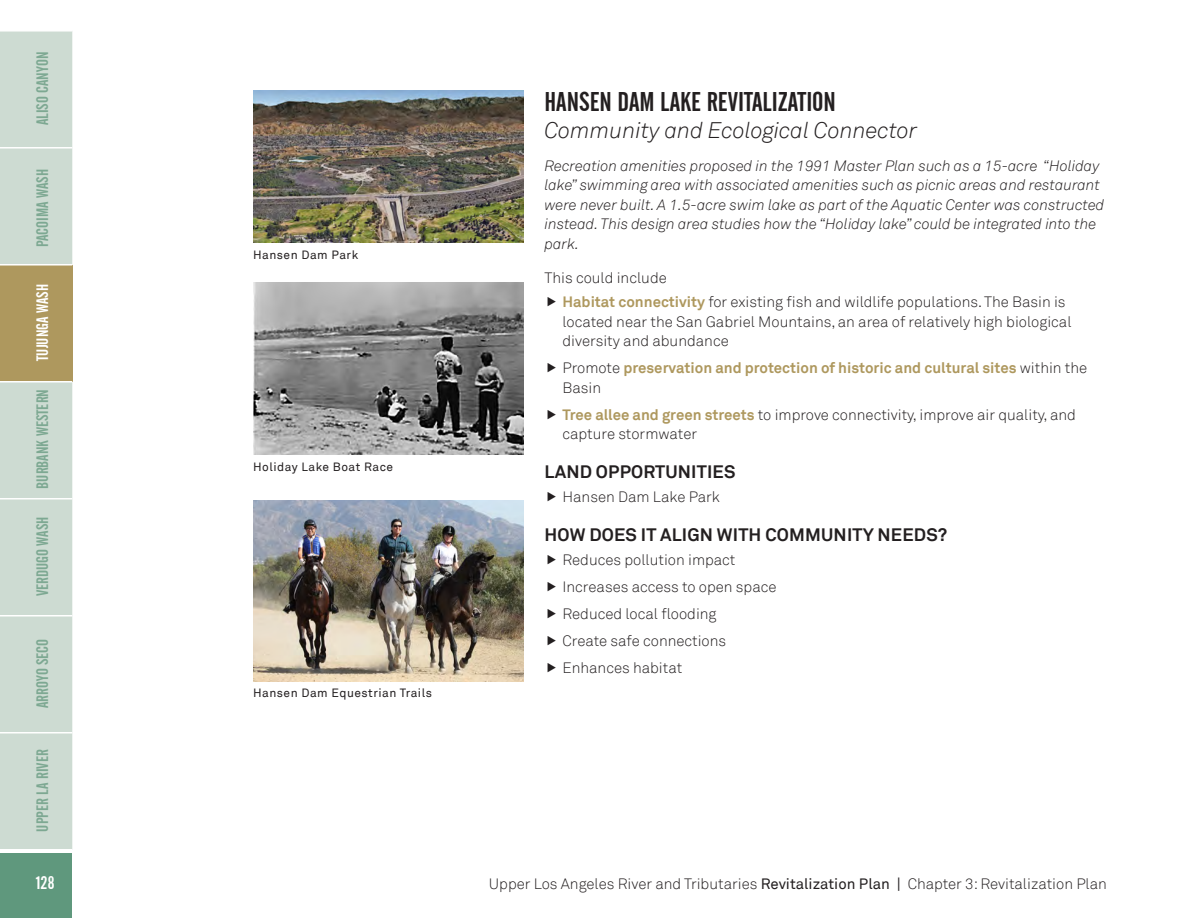
<style>
.page{position:relative;width:1188px;height:918px;background:#fff}
.page>*{position:absolute;margin:0;border:0;box-sizing:border-box;transform-origin:0 0}
.heading-_design_area{font:27px "Alternate Gothic No 2 BT";color:#231f20}
.heading_-_design_are{font:italic 300 22.5px "Akkurat TT";color:#231f20}
.heading_-_design_are-2{font:700 18px "Akkurat TT";letter-spacing:.01em;color:#231f20}
.t1{font:18px "Alternate Gothic No 2 BT";color:#fff}
.t2{font:16.5px "Alternate Gothic No 2 BT";color:#7da892}
.t3{font:16.5px "Alternate Gothic No 2 BT";color:#fff}
.body_text_less_space{font:300 15px/19.5px "Akkurat TT";color:#231f20}
.body_text_italics{font:italic 300 15px/19.5px "Akkurat TT";color:#231f20}
.t4{font:700 15px/19.5px "Akkurat TT";color:#ae985e}
.Bullet{font:12px "Akkurat TT";letter-spacing:.04em;color:#231f20}
.s1{font-weight:700;color:#ae985e}
.s2{font-weight:300;color:#231f20}
.s3{font-weight:400}
</style>
<div class="page">
<div style="left:0;top:32px;width:72px;height:817px;background:#cddbd2"></div>
<div style="left:0;top:265px;width:72px;height:117px;background:#ae985e"></div>
<hr style="left:0;top:147px;width:72px;height:2px;background:#fff">
<hr style="left:0;top:498px;width:72px;height:2px;background:#fff">
<hr style="left:0;top:615px;width:72px;height:2px;background:#fff">
<hr style="left:0;top:732px;width:72px;height:2px;background:#fff">
<hr style="left:0;top:264px;width:72px;height:2px;background:#fff">
<hr style="left:0;top:381px;width:72px;height:2px;background:#fff">
<img style="left:253px;top:501px;width:271px;height:181px">
<img style="left:253px;top:90px;width:270px;height:152px">
<img style="left:253px;top:283px;width:270px;height:172px">
<div style="left:0;top:853px;width:72px;height:65px;background:#5f987d"></div>
<p class="t2" style="left:33px;top:125px;width:75px;rotate:-90deg">ALISO CANYON</p>
<p class="t2" style="left:33px;top:247px;width:80px;rotate:-90deg">PACOIMA WASH</p>
<p class="t3" style="left:33px;top:361px;width:78px;rotate:-90deg">TUJUNGA WASH</p>
<p class="t2" style="left:33px;top:489px;width:101px;rotate:-90deg">BURBANK WESTERN</p>
<p class="t2" style="left:33px;top:596px;width:81px;rotate:-90deg">VERDUGO WASH</p>
<p class="t2" style="left:33px;top:708px;width:71px;rotate:-90deg">ARROYO SECO</p>
<p class="t2" style="left:33px;top:832px;width:84px;rotate:-90deg">UPPER LA RIVER</p>
<p class="Bullet" style="left:253px;top:248px;width:107px">Hansen Dam Park</p>
<p class="Bullet" style="left:253px;top:459px;width:142px">Holiday Lake Boat Race</p>
<p class="Bullet" style="left:253px;top:686px;width:180px">Hansen Dam Equestrian Trails</p>
<p class="heading-_design_area" style="left:544px;top:86px;width:293px">HANSEN DAM LAKE REVITALIZATION</p>
<p class="heading_-_design_are" style="left:544px;top:116px;width:374px">Community and Ecological Connector</p>
<p class="body_text_italics" style="left:544px;top:156px;width:561px">Recreation amenities proposed in the 1991 Master Plan such as a 15-acre “Holiday lake” swimming area with associated amenities such as picnic areas and restaurant were never built. A 1.5-acre swim lake as part of the Aquatic Center was constructed instead. This design area studies how the “Holiday lake” could be integrated into the park.</p>
<p class="body_text_less_space" style="left:544px;top:268px;width:124px">This could include</p>
<p class="body_text_less_space" style="left:562px;top:292px;width:511px"><span class="s1">Habitat connectivity</span> for existing fish and wildlife populations. The Basin is located near the San Gabriel Mountains, an area of relatively high biological diversity and abundance</p>
<p class="t4" style="left:562px;top:358px;width:526px"><span class="s2">Promote</span> preservation and protection of historic and cultural sites <span class="s2">within the<br>Basin</span></p>
<p class="body_text_less_space" style="left:562px;top:405px;width:515px"><span class="s1">Tree allee and green streets</span> to improve connectivity, improve air quality, and capture stormwater</p>
<p class="heading_-_design_are-2" style="left:545px;top:461px;width:192px">LAND OPPORTUNITIES</p>
<p class="body_text_less_space" style="left:563px;top:487px;width:159px">Hansen Dam Lake Park</p>
<p class="heading_-_design_are-2" style="left:545px;top:524px;width:404px">HOW DOES IT ALIGN WITH COMMUNITY NEEDS?</p>
<p class="body_text_less_space" style="left:563px;top:550px;width:174px">Reduces pollution impact</p>
<p class="body_text_less_space" style="left:563px;top:577px;width:216px">Increases access to open space</p>
<p class="body_text_less_space" style="left:563px;top:604px;width:156px">Reduced local flooding</p>
<p class="body_text_less_space" style="left:563px;top:631px;width:165px">Create safe connections</p>
<p class="body_text_less_space" style="left:563px;top:658px;width:121px">Enhances habitat</p>
<p class="t1" style="left:36px;top:873px;width:20px">128</p>
<p class="body_text_less_space" style="left:489px;top:874px;width:620px">Upper Los Angeles River and Tributaries <span class="s3">Revitalization Plan |</span> Chapter 3: Revitalization Plan</p>
</div>
